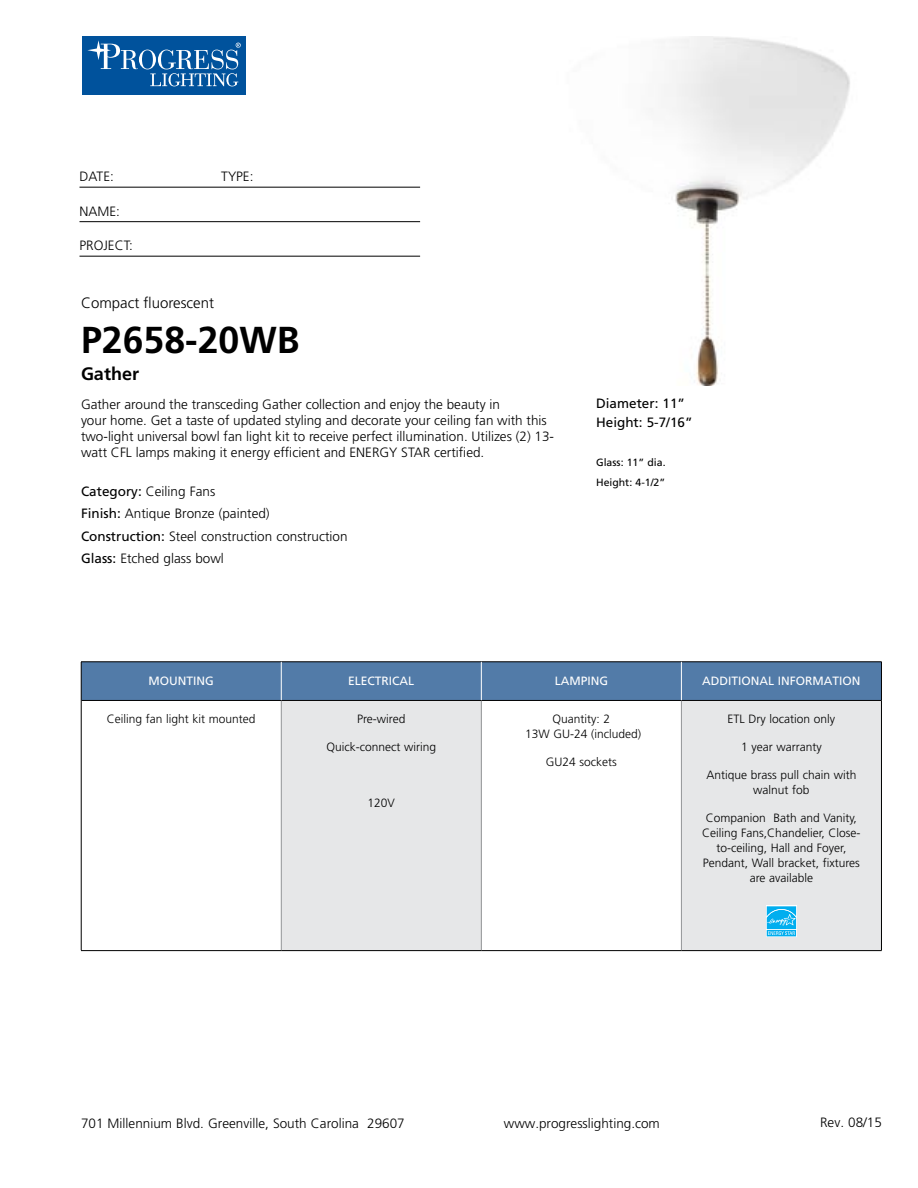
<style>
.page{position:relative;width:918px;height:1188px;background:#fff}
.page>*{position:absolute;margin:0;border:0;box-sizing:border-box;transform-origin:0 0}
.t1{font:700 37.5px "Frutiger";color:#000}
.t2{font:700 18px "Frutiger";color:#000}
.t3{font:300 15px "Frutiger";color:#000}
.t4{font:300 13.5px/16.2px "Frutiger";color:#000}
.t5{font:13.5px/19.5px "Frutiger";color:#000}
.t6{font:300 12px/15px "Frutiger";color:#000;text-align:center}
.t7{font:12px "Frutiger";color:#fff}
.t8{font:10.5px/19.5px "Frutiger";color:#000}
.s1{font-weight:400}
</style>
<div class="page">
<div style="left:82px;top:36px;width:164px;height:59px;background:#00529c"></div>
<svg style="left:139px;top:50px;width:17px;height:19px"></svg>
<div style="left:142px;top:50px;width:11px;height:19px;background:#00529c;border-radius:50%"></div>
<svg style="left:87px;top:40px;width:51px;height:29px"></svg>
<svg style="left:150px;top:43px;width:91px;height:43px"></svg>
<hr style="left:80px;top:187px;width:340px;height:1px;background:#000">
<hr style="left:80px;top:221px;width:340px;height:1px;background:#000">
<hr style="left:80px;top:256px;width:340px;height:1px;background:#000">
<div style="left:82px;top:663px;width:799px;height:37px;background:#527ba8"></div>
<div style="left:281px;top:700px;width:200px;height:251px;background:#e6e7e8"></div>
<div style="left:681px;top:700px;width:200px;height:251px;background:#e6e7e8"></div>
<hr style="left:281px;top:701px;width:1px;height:249px;background:#939598">
<hr style="left:481px;top:701px;width:1px;height:249px;background:#939598">
<hr style="left:681px;top:701px;width:1px;height:249px;background:#939598">
<hr style="left:81px;top:700px;width:200px;height:1px;background:#000">
<hr style="left:281px;top:700px;width:200px;height:1px;background:#000">
<hr style="left:481px;top:700px;width:200px;height:1px;background:#000">
<hr style="left:681px;top:700px;width:200px;height:1px;background:#000">
<hr style="left:81px;top:950px;width:200px;height:1px;background:#000">
<hr style="left:281px;top:950px;width:200px;height:1px;background:#000">
<hr style="left:481px;top:950px;width:200px;height:1px;background:#000">
<hr style="left:681px;top:950px;width:201px;height:1px;background:#000">
<hr style="left:81px;top:662px;width:200px;height:1px;background:#000">
<hr style="left:81px;top:662px;width:1px;height:38px;background:#000">
<hr style="left:281px;top:662px;width:200px;height:1px;background:#000">
<hr style="left:481px;top:662px;width:200px;height:1px;background:#000">
<hr style="left:681px;top:662px;width:201px;height:1px;background:#000">
<hr style="left:881px;top:662px;width:1px;height:38px;background:#000">
<hr style="left:81px;top:700px;width:1px;height:250px;background:#000">
<hr style="left:881px;top:700px;width:1px;height:250px;background:#000">
<hr style="left:281px;top:662px;width:1px;height:38px;background:#fff">
<hr style="left:681px;top:662px;width:1px;height:38px;background:#fff">
<hr style="left:481px;top:662px;width:1px;height:38px;background:#fff">
<svg style="left:766px;top:906px;width:31px;height:31px"></svg>
<img style="left:664px;top:36px;width:186px;height:349px">
<p class="t4" style="left:80px;top:169px;width:36px">DATE:</p>
<p class="t4" style="left:221px;top:169px;width:34px">TYPE:</p>
<p class="t4" style="left:80px;top:203px;width:42px">NAME:</p>
<p class="t4" style="left:80px;top:238px;width:55px">PROJECT:</p>
<p class="t3" style="left:81px;top:295px;width:135px">Compact fluorescent</p>
<h1 class="t1" style="left:81px;top:318px;width:220px">P2658-20WB</h1>
<h2 class="t2" style="left:81px;top:364px;width:60px">Gather</h2>
<p class="t4" style="left:81px;top:396px;width:475px">Gather around the transceding Gather collection and enjoy the beauty in<br>your home. Get a taste of updated styling and decorate your ceiling fan with this two-light universal bowl fan light kit to receive perfect illumination. Utilizes (2) 13- watt CFL lamps making it energy efficient and ENERGY STAR certified.</p>
<p class="t4" style="left:81px;top:480px;width:268px;line-height:22.5px"><span class="s1">Category:</span> Ceiling Fans<br><span class="s1">Finish:</span> Antique Bronze (painted)<br><span class="s1">Construction:</span> Steel construction construction <span class="s1">Glass:</span> Etched glass bowl</p>
<p class="t5" style="left:596px;top:393px;width:98px">Diameter: 11”<br>Height: 5-7/16”</p>
<p class="t8" style="left:596px;top:453px;width:71px">Glass: 11” dia.<br>Height: 4-1/2”</p>
<p class="t7" style="left:149px;top:673px;width:67px">MOUNTING</p>
<p class="t7" style="left:348px;top:673px;width:68px">ELECTRICAL</p>
<p class="t7" style="left:555px;top:673px;width:55px">LAMPING</p>
<p class="t7" style="left:702px;top:673px;width:160px">ADDITIONAL INFORMATION</p>
<p class="t6" style="left:107px;top:712px;width:150px">Ceiling fan light kit mounted</p>
<p class="t6" style="left:357px;top:712px;width:50px">Pre-wired</p>
<p class="t6" style="left:326px;top:739px;width:111px">Quick-connect wiring</p>
<p class="t6" style="left:728px;top:712px;width:109px">ETL Dry location only</p>
<p class="t6" style="left:741px;top:739px;width:82px">1 year warranty</p>
<p class="t6" style="left:706px;top:767px;width:152px">Antique brass pull chain with walnut fob</p>
<p class="t6" style="left:702px;top:810px;width:160px">Companion Bath and Vanity,<br>Ceiling Fans,Chandelier, Close&shy;to-ceiling, Hall and Foyer,<br>Pendant, Wall bracket, fixtures are available</p>
<p class="t6" style="left:525px;top:712px;width:118px">Quantity: 2<br>13W GU-24 (included)</p>
<p class="t6" style="left:546px;top:754px;width:73px">GU24 sockets</p>
<p class="t6" style="left:368px;top:795px;width:29px">120V</p>
<p class="t4" style="left:81px;top:1115px;width:325px">701 Millennium Blvd. Greenville, South Carolina 29607</p>
<p class="t4" style="left:504px;top:1115px;width:158px">www.progresslighting.com</p>
<p class="t4" style="left:820px;top:1114px;width:63px">Rev. 08/15</p>
</div>
